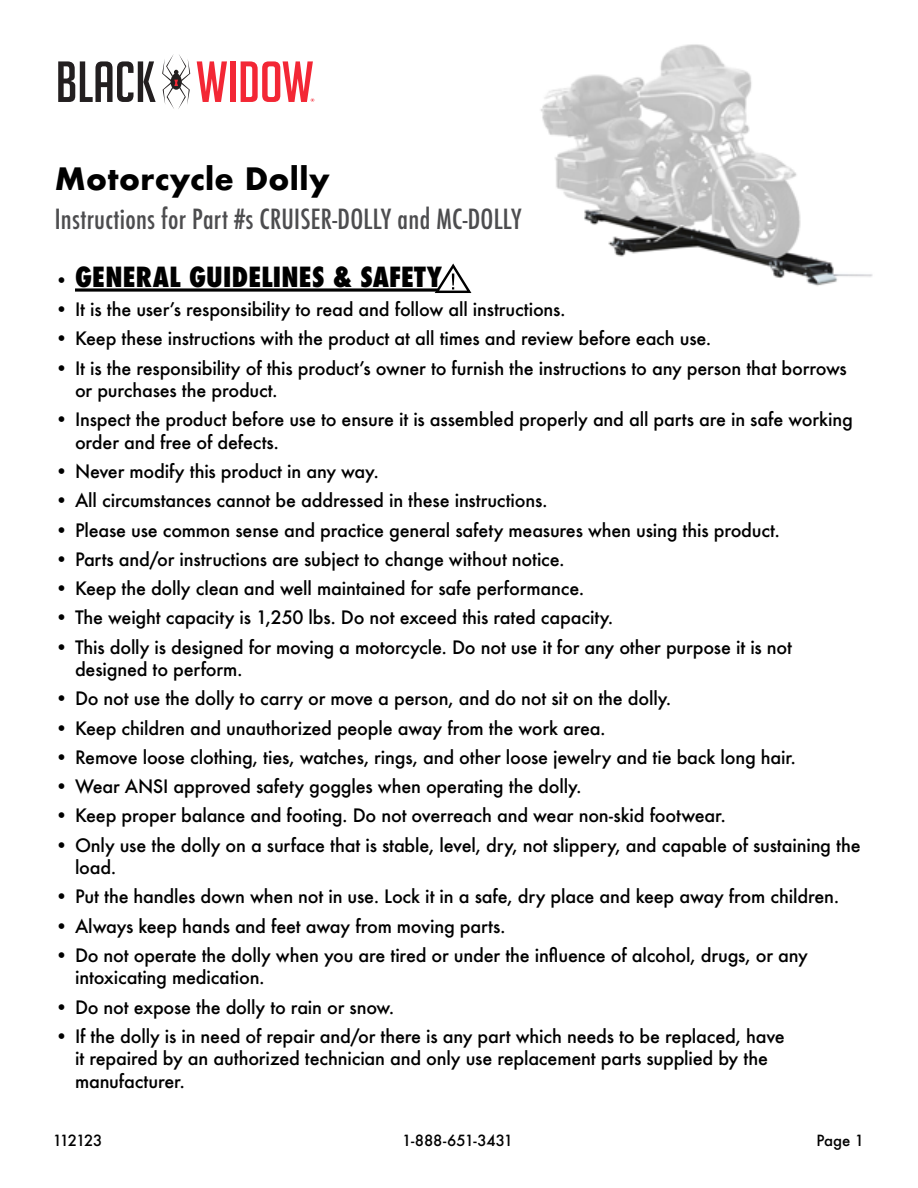
<style>
.page{position:relative;width:918px;height:1188px;background:#fff}
.page>*{position:absolute;margin:0;border:0;box-sizing:border-box;transform-origin:0 0}
.t1{font:700 30px "Futura";letter-spacing:.01em;color:#000}
.t2{font:500 condensed 27px "Futura";letter-spacing:.01em;color:#4d4d4f}
.t3{font:800 condensed 27px "Futura";letter-spacing:.01em;color:#000}
.t4{font:500 18px/22.5px "Futura";letter-spacing:-.01em;color:#000}
.t5{font:500 15px "Futura";letter-spacing:-.025em;color:#000}
.s1{font-weight:500;font-stretch:normal;font-size:18px}
</style>
<div class="page">
<img style="left:540px;top:44px;width:333px;height:242px">
<svg style="left:75px;top:288px;width:358px;height:4px"></svg>
<svg style="left:433px;top:263px;width:39px;height:30px"></svg>
<svg style="left:162px;top:54px;width:28px;height:55px"></svg>
<svg style="left:58px;top:61px;width:98px;height:41px"></svg>
<svg style="left:197px;top:61px;width:30px;height:41px"></svg>
<div style="left:230px;top:61px;width:6px;height:41px;background:#f32735"></div>
<svg style="left:241px;top:61px;width:73px;height:41px"></svg>
<h1 class="t1" style="left:55px;top:157px;width:277px">Motorcycle Dolly</h1>
<h2 class="t2" style="left:55px;top:202px;width:468px">Instructions for Part #s CRUISER-DOLLY and MC-DOLLY</h2>
<h2 class="t3" style="left:55px;top:258px;width:389px"><span class="s1">•</span> GENERAL GUIDELINES &amp; SAFETY</h2>
<p class="t4" style="left:55px;top:298px;width:513px">• It is the user’s responsibility to read and follow all instructions.</p>
<p class="t4" style="left:55px;top:327px;width:658px">• Keep these instructions with the product at all times and review before each use.</p>
<p class="t4" style="left:75px;top:356px;width:773px;text-indent:-20px">• It is the responsibility of this product’s owner to furnish the instructions to any person that borrows or purchases the product.</p>
<p class="t4" style="left:75px;top:408px;width:779px;text-indent:-20px">• Inspect the product before use to ensure it is assembled properly and all parts are in safe working order and free of defects.</p>
<p class="t4" style="left:55px;top:460px;width:326px">• Never modify this product in any way.</p>
<p class="t4" style="left:55px;top:489px;width:494px">• All circumstances cannot be addressed in these instructions.</p>
<p class="t4" style="left:55px;top:518px;width:727px">• Please use common sense and practice general safety measures when using this product.</p>
<p class="t4" style="left:55px;top:548px;width:512px">• Parts and/or instructions are subject to change without notice.</p>
<p class="t4" style="left:55px;top:577px;width:531px">• Keep the dolly clean and well maintained for safe performance.</p>
<p class="t4" style="left:55px;top:606px;width:560px">• The weight capacity is 1,250 lbs. Do not exceed this rated capacity.</p>
<p class="t4" style="left:75px;top:635px;width:719px;text-indent:-20px">• This dolly is designed for moving a motorcycle. Do not use it for any other purpose it is not designed to perform.</p>
<p class="t4" style="left:55px;top:687px;width:618px">• Do not use the dolly to carry or move a person, and do not sit on the dolly.</p>
<p class="t4" style="left:55px;top:716px;width:552px">• Keep children and unauthorized people away from the work area.</p>
<p class="t4" style="left:55px;top:746px;width:743px">• Remove loose clothing, ties, watches, rings, and other loose jewelry and tie back long hair.</p>
<p class="t4" style="left:55px;top:775px;width:529px">• Wear ANSI approved safety goggles when operating the dolly.</p>
<p class="t4" style="left:55px;top:804px;width:673px">• Keep proper balance and footing. Do not overreach and wear non-skid footwear.</p>
<p class="t4" style="left:75px;top:833px;width:787px;text-indent:-20px">• Only use the dolly on a surface that is stable, level, dry, not slippery, and capable of sustaining the load.</p>
<p class="t4" style="left:55px;top:885px;width:786px">• Put the handles down when not in use. Lock it in a safe, dry place and keep away from children.</p>
<p class="t4" style="left:55px;top:914px;width:452px">• Always keep hands and feet away from moving parts.</p>
<p class="t4" style="left:75px;top:944px;width:734px;text-indent:-20px">• Do not operate the dolly when you are tired or under the influence of alcohol, drugs, or any intoxicating medication.</p>
<p class="t4" style="left:55px;top:995px;width:341px">• Do not expose the dolly to rain or snow.</p>
<p class="t4" style="left:75px;top:1025px;width:711px;text-indent:-20px">• If the dolly is in need of repair and/or there is any part which needs to be replaced, have it repaired by an authorized technician and only use replacement parts supplied by the manufacturer.</p>
<p class="t5" style="left:53px;top:1131px;width:51px">112123</p>
<p class="t5" style="left:402px;top:1131px;width:112px">1-888-651-3431</p>
<p class="t5" style="left:817px;top:1131px;width:49px">Page 1</p>
</div>
